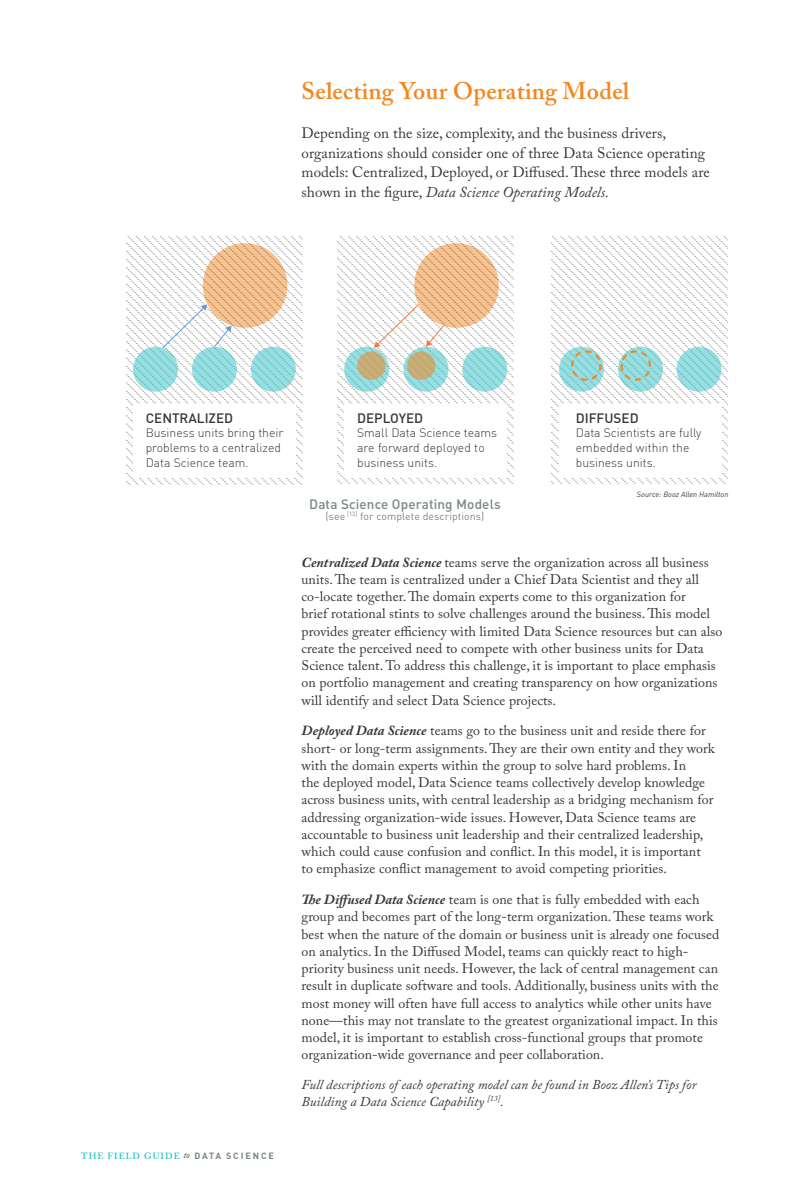
<style>
.page{position:relative;width:810px;height:1188px;background:#fff}
.page>*{position:absolute;margin:0;border:0;box-sizing:border-box;transform-origin:0 0}
.t1{font:600 24px "Adobe Caslon Pro";letter-spacing:.01em;color:#f3871f}
.t2{font:15px/19.5px "Adobe Caslon Pro";letter-spacing:.005em;color:#373634}
.t3{font:13.8px/17.2px "Adobe Caslon Pro";letter-spacing:.005em;color:#373634}
.t4{font:italic 13.5px/16.5px "Adobe Caslon Pro";letter-spacing:.005em;color:#373634}
.t5{font:500 13.5px "DINOT";color:#373634}
.t6{font:500 13.5px "DINOT";letter-spacing:.01em;color:#7a8689}
.t7{font:300 12.15px/14.5px "DIN Pro";color:#373634}
.t8{font:10.5px "DINOT";letter-spacing:.01em;color:#7a8689}
.t9{font:600 9px "Adobe Caslon Pro";letter-spacing:.115em;color:#2dc1c9}
.t10{font:italic 7.5px "DINOT";letter-spacing:.01em;color:#373634}
.s1{font-style:italic}
.s2{font-weight:400;font-style:italic;color:#373634}
.s3{font-family:"DINOT";font-weight:700;color:#7a8689}
.s4{font-weight:700;font-style:italic}
</style>
<div class="page">
<svg style="left:126px;top:236px;width:177px;height:249px"></svg>
<svg style="left:133px;top:347px;width:45px;height:45px;background:#92dade"></svg>
<svg style="left:192px;top:347px;width:45px;height:45px;background:#92dade"></svg>
<svg style="left:251px;top:347px;width:45px;height:45px;background:#92dade"></svg>
<svg style="left:163px;top:304px;width:44px;height:44px"></svg>
<svg style="left:214px;top:326px;width:18px;height:21px"></svg>
<div style="left:133px;top:405px;width:163px;height:73px;background:#fff"></div>
<svg style="left:551px;top:236px;width:176px;height:248px"></svg>
<div style="left:559px;top:405px;width:163px;height:73px;background:#fff"></div>
<svg style="left:677px;top:347px;width:45px;height:45px;background:#92dbde"></svg>
<svg style="left:618px;top:347px;width:45px;height:45px"></svg>
<svg style="left:559px;top:347px;width:45px;height:45px"></svg>
<div style="left:621px;top:350px;width:30px;height:31px;border:2px dashed #f3871f;border-radius:50%"></div>
<div style="left:571px;top:350px;width:31px;height:31px;border:2px dashed #f3871f;border-radius:50%"></div>
<svg style="left:337px;top:236px;width:177px;height:248px"></svg>
<div style="left:344px;top:405px;width:163px;height:73px;background:#fff"></div>
<svg style="left:462px;top:347px;width:45px;height:45px;background:#92dade"></svg>
<svg style="left:344px;top:347px;width:45px;height:45px"></svg>
<svg style="left:357px;top:351px;width:29px;height:29px"></svg>
<svg style="left:403px;top:347px;width:45px;height:45px"></svg>
<svg style="left:407px;top:351px;width:28px;height:29px"></svg>
<svg style="left:374px;top:304px;width:45px;height:44px"></svg>
<svg style="left:426px;top:326px;width:18px;height:21px"></svg>
<h1 class="t1" style="left:302px;top:76px;width:329px">Selecting Your Operating Model</h1>
<p class="t2" style="left:302px;top:123px;width:410px">Depending on the size, complexity, and the business drivers, organizations should consider one of three Data Science operating models: Centralized, Deployed, or Diffused. These three models are shown in the figure, <span class="s1">Data Science Operating Models.</span></p>
<p class="t5" style="left:146px;top:409px;width:89px">CENTRALIZED</p>
<p class="t7" style="left:146px;top:426px;width:139px">Business units bring their problems to a centralized<br>Data Science team.</p>
<p class="t9" style="left:81px;top:1151px;width:194px">THE FIELD GUIDE <span class="s2">to</span> <span class="s3">DATA SCIENCE</span></p>
<p class="t5" style="left:357px;top:409px;width:68px">DEPLOYED</p>
<p class="t7" style="left:357px;top:426px;width:141px">Small Data Science teams are forward deployed to business units.</p>
<p class="t6" style="left:309px;top:495px;width:193px">Data Science Operating Models</p>
<p class="t8" style="left:326px;top:509px;width:160px">(see <sup>[13]</sup> for complete descriptions)</p>
<p class="t5" style="left:576px;top:409px;width:64px">DIFFUSED</p>
<p class="t7" style="left:576px;top:426px;width:127px">Data Scientists are fully embedded within the business units.</p>
<p class="t10" style="left:637px;top:489px;width:93px">Source: Booz Allen Hamilton</p>
<p class="t3" style="left:302px;top:553px;width:422px"><span class="s4">Centralized Data Science</span> teams serve the organization across all business units. The team is centralized under a Chief Data Scientist and they all co-locate together. The domain experts come to this organization for<br>brief rotational stints to solve challenges around the business. This model provides greater efficiency with limited Data Science resources but can also create the perceived need to compete with other business units for Data Science talent. To address this challenge, it is important to place emphasis on portfolio management and creating transparency on how organizations will identify and select Data Science projects.</p>
<p class="t3" style="left:302px;top:722px;width:415px"><span class="s4">Deployed Data Science</span> teams go to the business unit and reside there for short- or long-term assignments. They are their own entity and they work with the domain experts within the group to solve hard problems. In<br>the deployed model, Data Science teams collectively develop knowledge across business units, with central leadership as a bridging mechanism for addressing organization-wide issues. However, Data Science teams are accountable to business unit leadership and their centralized leadership, which could cause confusion and conflict. In this model, it is important to emphasize conflict management to avoid competing priorities.</p>
<p class="t3" style="left:302px;top:891px;width:419px"><span class="s4">The Diffused Data Science</span> team is one that is fully embedded with each group and becomes part of the long-term organization. These teams work best when the nature of the domain or business unit is already one focused on analytics. In the Diffused Model, teams can quickly react to high&shy;priority business unit needs. However, the lack of central management can result in duplicate software and tools. Additionally, business units with the most money will often have full access to analytics while other units have none—this may not translate to the greatest organizational impact. In this model, it is important to establish cross-functional groups that promote organization-wide governance and peer collaboration.</p>
<p class="t4" style="left:302px;top:1076px;width:396px">Full descriptions of each operating model can be found in Booz Allen’s Tips for<br>Building a Data Science Capability <sup>[13]</sup>.</p>
</div>
